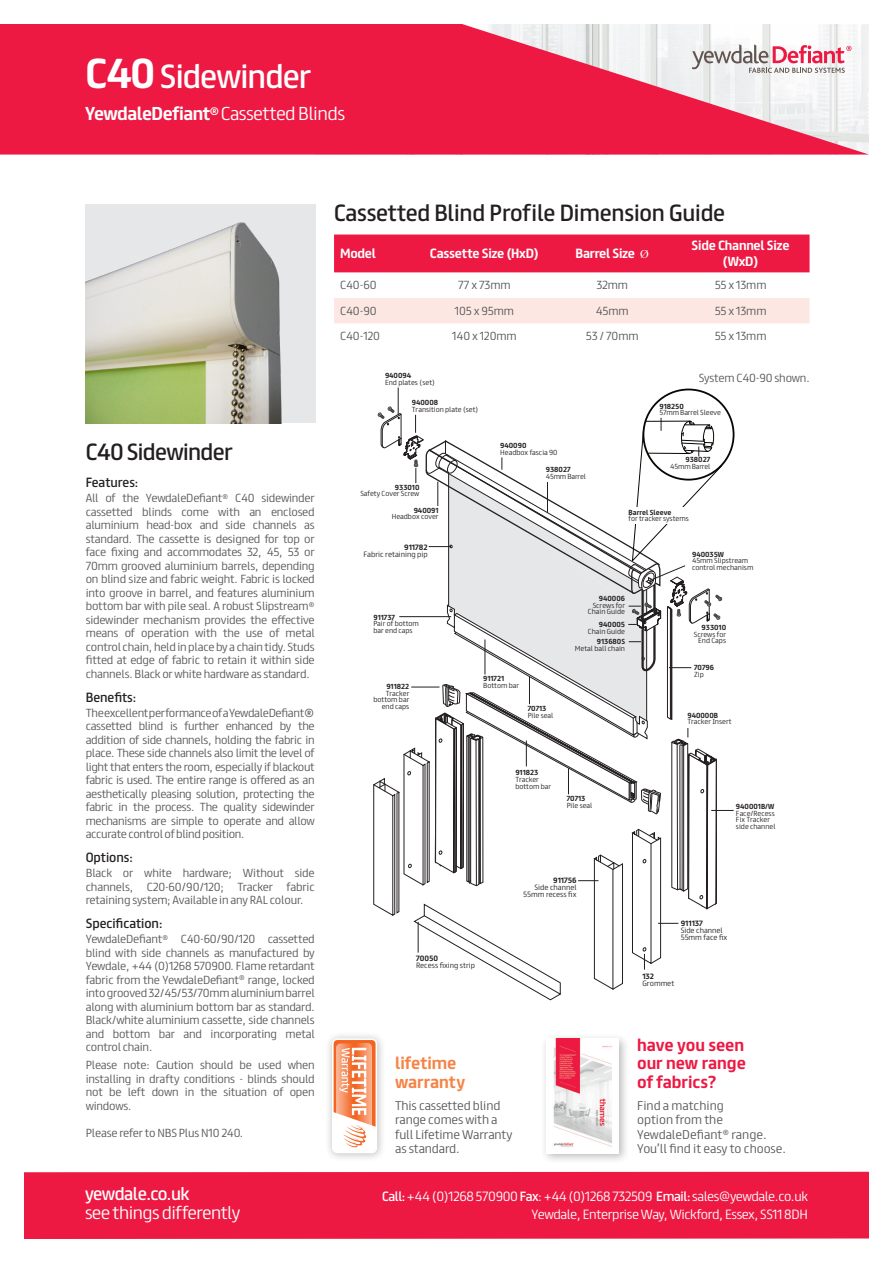
<style>
.page{position:relative;width:893px;height:1263px;background:#fff}
.page>*{position:absolute;margin:0;border:0;box-sizing:border-box;transform-origin:0 0}
.t1{font:30px "FS Truman";letter-spacing:-.03em;color:#fff}
.t2{font:21px "FS Truman";letter-spacing:-.01em;color:#231f20}
.t3{font:21px "FS Truman";letter-spacing:-.03em;color:#231f20}
.t4{font:300 16.8px "FS Truman";letter-spacing:-.03em;color:#fff}
.t5{font:300 16.2px "FS Truman";letter-spacing:-.03em;color:#fff}
.t6{font:16.2px "FS Truman";letter-spacing:-.03em;color:#fff}
.t7{font:700 15.45px/18.5px "FS Truman";color:#ed1943}
.t8{font:700 15.45px "FS Truman";color:#f58345}
.t9{font:300 12px "FS Truman";letter-spacing:-.03em;color:#fff}
.t10{font:700 12px/16.5px "FS Truman";letter-spacing:-.02em;color:#fff;text-align:center}
.t11{font:12px "FS Truman";letter-spacing:-.005em;color:#231f20}
.t12{font:300 11.4px/14.5px "FS Truman";letter-spacing:-.01em;color:#57585a}
.t13{font:300 10.5px/13.5px "FS Truman";letter-spacing:-.02em;color:#57585a;text-align:justify}
.t14{font:300 6.9px/6.9px "FS Truman";color:#231f20}
.t15{font:700 6.9px "FS Truman";color:#231f20}
.t16{font:300 6.6px/6.6px "FS Truman";color:#231f20}
.t17{font:700 6.6px "FS Truman";color:#231f20}
.t18{font:300 6.6px "FS Truman";letter-spacing:-.02em;color:#231f20}
.s1{font-weight:700;font-size:37.5px}
.s2{font-weight:700}
.s3{font-family:"Times New Roman";font-weight:400}
.s4{font-weight:400}
</style>
<div class="page">
<div style="left:334px;top:235px;width:475px;height:37px;background:#ed1943"></div>
<div style="left:334px;top:298px;width:475px;height:25px;background:#fde7e2"></div>
<svg style="left:0;top:24px;width:869px;height:131px;background:#ed4566"></svg>
<div style="left:24px;top:1172px;width:845px;height:67px;background:#ed1943"></div>
<svg style="left:692px;top:44px;width:159px;height:29px"></svg>
<div style="left:325px;top:1031px;width:61px;height:131px;background:#231f20;opacity:.3"></div>
<div style="left:332px;top:1038px;width:45px;height:115px;border:2px solid #fff;border-radius:5px"></div>
<svg style="left:333px;top:1043px;width:43px;height:109px"></svg>
<svg style="left:373px;top:387px;width:361px;height:614px"></svg>
<img style="left:85px;top:205px;width:230px;height:218px">
<div style="left:540px;top:1033px;width:90px;height:131px;background:#231f20;opacity:.3"></div>
<img style="left:546px;top:1038px;width:73px;height:115px">
<p class="t1" style="left:85px;top:50px;width:228px"><span class="s1">C40</span> Sidewinder</p>
<p class="t4" style="left:85px;top:99px;width:262px"><span class="s2">YewdaleDefiant</span><sup>®</sup> Cassetted Blinds</p>
<p class="t2" style="left:334px;top:194px;width:393px">Cassetted Blind Profile Dimension Guide</p>
<p class="t10" style="left:340px;top:244px;width:37px">Model</p>
<p class="t10" style="left:430px;top:244px;width:110px">Cassette Size (HxD)</p>
<p class="t10" style="left:576px;top:244px;width:75px">Barrel Size <span class="s3">Ø</span></p>
<p class="t10" style="left:692px;top:236px;width:99px">Side Channel Size (WxD)</p>
<p class="t13" style="left:340px;top:277px;width:38px">C40-60</p>
<p class="t13" style="left:458px;top:277px;width:54px">77 x 73mm</p>
<p class="t13" style="left:596px;top:277px;width:33px">32mm</p>
<p class="t13" style="left:715px;top:277px;width:53px">55 x 13mm</p>
<p class="t13" style="left:340px;top:303px;width:38px">C40-90</p>
<p class="t13" style="left:455px;top:303px;width:61px">105 x 95mm</p>
<p class="t13" style="left:596px;top:303px;width:34px">45mm</p>
<p class="t13" style="left:715px;top:303px;width:53px">55 x 13mm</p>
<p class="t13" style="left:340px;top:329px;width:42px">C40-120</p>
<p class="t13" style="left:452px;top:329px;width:66px">140 x 120mm</p>
<p class="t13" style="left:586px;top:329px;width:54px">53 / 70mm</p>
<p class="t13" style="left:715px;top:329px;width:53px">55 x 13mm</p>
<p class="t3" style="left:86px;top:433px;width:149px">C40 Sidewinder</p>
<p class="t11" style="left:86px;top:472px;width:54px">Features:</p>
<p class="t13" style="left:86px;top:491px;width:230px">All of the YewdaleDefiant<sup>®</sup> C40 sidewinder cassetted blinds come with an enclosed aluminium head-box and side channels as standard. The cassette is designed for top or face fixing and accommodates 32, 45, 53 or 70mm grooved aluminium barrels, depending on blind size and fabric weight. Fabric is locked into groove in barrel, and features aluminium bottom bar with pile seal. A robust Slipstream<sup>® </sup>sidewinder mechanism provides the effective means of operation with the use of metal control chain, held in place by a chain tidy. Studs fitted at edge of fabric to retain it within side channels. Black or white hardware as standard.</p>
<p class="t11" style="left:86px;top:687px;width:52px">Benefits:</p>
<p class="t13" style="left:86px;top:705px;width:230px">The excellent performance of a YewdaleDefiant® cassetted blind is further enhanced by the addition of side channels, holding the fabric in place. These side channels also limit the level of light that enters the room, especially if blackout fabric is used. The entire range is offered as an aesthetically pleasing solution, protecting the fabric in the process. The quality sidewinder mechanisms are simple to operate and allow accurate control of blind position.</p>
<p class="t11" style="left:86px;top:847px;width:49px">Options:</p>
<p class="t13" style="left:86px;top:866px;width:230px">Black or white hardware; Without side channels,</p>
<p class="t13" style="left:86px;top:879px;width:230px;text-indent:201px">fabric retaining system; Available in any RAL colour.</p>
<p class="t11" style="left:86px;top:913px;width:78px">Specification:</p>
<p class="t13" style="left:86px;top:932px;width:230px">YewdaleDefiant<sup>®</sup> C40-60/90/120 cassetted blind with side channels as manufactured by Yewdale, +44 (0)1268 570900. Flame retardant fabric from the YewdaleDefiant<sup>®</sup> range, locked into grooved 32/45/53/70mm aluminium barrel along with aluminium bottom bar as standard.<br>Black/white aluminium cassette, side channels and bottom bar and incorporating metal</p>
<p class="t13" style="left:86px;top:1040px;width:68px">control chain.</p>
<p class="t13" style="left:86px;top:1057px;width:230px">Please note: Caution should be used when installing in drafty conditions - blinds should not be left down in the situation of open windows.</p>
<p class="t13" style="left:86px;top:1125px;width:159px">Please refer to NBS Plus N10 240.</p>
<p class="t13" style="left:147px;top:879px;width:79px">C20-60/90/120;</p>
<p class="t13" style="left:237px;top:879px;width:37px">Tracker</p>
<p class="t6" style="left:85px;top:1179px;width:106px">yewdale.co.uk</p>
<p class="t5" style="left:85px;top:1198px;width:157px">see things differently</p>
<p class="t17" style="left:385px;top:370px;width:28px">940094</p>
<p class="t16" style="left:385px;top:378px;width:51px">End plates (set)</p>
<p class="t17" style="left:412px;top:397px;width:28px">940008</p>
<p class="t16" style="left:412px;top:405px;width:68px">Transition plate (set)</p>
<p class="t17" style="left:395px;top:481px;width:26px">933010</p>
<p class="t16" style="left:360px;top:490px;width:61px">Safety Cover Screw</p>
<p class="t17" style="left:414px;top:504px;width:26px">940091</p>
<p class="t16" style="left:392px;top:513px;width:48px">Headbox cover</p>
<p class="t15" style="left:404px;top:541px;width:25px">911782</p>
<p class="t14" style="left:363px;top:550px;width:66px">Fabric retaining pip</p>
<p class="t17" style="left:373px;top:611px;width:23px">911737</p>
<p class="t16" style="left:373px;top:620px;width:47px">Pair of bottom bar end caps</p>
<p class="t13" style="left:699px;top:370px;width:112px">System C40-90 shown.</p>
<p class="t17" style="left:500px;top:440px;width:28px">940090</p>
<p class="t16" style="left:500px;top:448px;width:59px">Headbox fascia 90</p>
<p class="t17" style="left:546px;top:464px;width:26px">938027</p>
<p class="t18" style="left:546px;top:471px;width:42px">45mm Barrel</p>
<p class="t17" style="left:659px;top:400px;width:26px">918250</p>
<p class="t16" style="left:659px;top:409px;width:63px">57mm Barrel Sleeve</p>
<p class="t17" style="left:685px;top:454px;width:26px">938027</p>
<p class="t18" style="left:670px;top:461px;width:42px">45mm Barrel</p>
<p class="t17" style="left:629px;top:506px;width:44px">Barrel Sleeve</p>
<p class="t16" style="left:629px;top:515px;width:62px">for tracker systems</p>
<p class="t17" style="left:692px;top:548px;width:33px">940035W</p>
<p class="t16" style="left:692px;top:557px;width:63px">45mm Slipstream control mechanism</p>
<p class="t17" style="left:599px;top:593px;width:28px">940006</p>
<p class="t16" style="left:588px;top:601px;width:39px;text-align:right">Screws for<br>Chain Guide</p>
<p class="t17" style="left:599px;top:619px;width:28px">940005</p>
<p class="t16" style="left:588px;top:627px;width:39px">Chain Guide</p>
<p class="t17" style="left:597px;top:636px;width:30px">913680S</p>
<p class="t16" style="left:575px;top:644px;width:52px">Metal ball chain</p>
<p class="t17" style="left:702px;top:622px;width:26px">933010</p>
<p class="t16" style="left:694px;top:630px;width:34px;text-align:right">Screws for<br>End Caps</p>
<p class="t17" style="left:386px;top:681px;width:25px">911822</p>
<p class="t16" style="left:373px;top:689px;width:37px;text-align:right">Tracker bottom bar end caps</p>
<p class="t17" style="left:483px;top:673px;width:23px">911721</p>
<p class="t16" style="left:483px;top:681px;width:38px">Bottom bar</p>
<p class="t17" style="left:528px;top:703px;width:20px">70713</p>
<p class="t16" style="left:528px;top:711px;width:27px">Pile seal</p>
<p class="t17" style="left:515px;top:767px;width:25px">911823</p>
<p class="t16" style="left:515px;top:775px;width:37px">Tracker bottom bar</p>
<p class="t17" style="left:567px;top:793px;width:20px">70713</p>
<p class="t16" style="left:567px;top:802px;width:27px">Pile seal</p>
<p class="t15" style="left:416px;top:953px;width:24px">70050</p>
<p class="t14" style="left:416px;top:961px;width:61px">Recess fixing strip</p>
<p class="t15" style="left:553px;top:874px;width:25px">911756</p>
<p class="t14" style="left:523px;top:883px;width:55px;text-align:right">Side channel<br>55mm recess fix</p>
<p class="t8" style="left:395px;top:1050px;width:63px">lifetime</p>
<p class="t8" style="left:395px;top:1068px;width:72px">warranty</p>
<p class="t12" style="left:395px;top:1097px;width:107px">This cassetted blind</p>
<p class="t12" style="left:395px;top:1111px;width:119px">range comes with a full Lifetime Warranty as standard.</p>
<p class="t17" style="left:694px;top:662px;width:21px">70796</p>
<p class="t16" style="left:694px;top:670px;width:11px">Zip</p>
<p class="t17" style="left:687px;top:709px;width:32px">940000B</p>
<p class="t16" style="left:687px;top:718px;width:46px">Tracker Insert</p>
<p class="t17" style="left:736px;top:801px;width:40px">940001B/W</p>
<p class="t16" style="left:736px;top:809px;width:41px">Face/Recess<br>Fix Tracker side channel</p>
<p class="t15" style="left:681px;top:918px;width:24px">911137</p>
<p class="t14" style="left:681px;top:926px;width:48px">Side channel<br>55mm face fix</p>
<p class="t15" style="left:642px;top:970px;width:13px">132</p>
<p class="t14" style="left:642px;top:979px;width:33px">Grommet</p>
<p class="t7" style="left:637px;top:1034px;width:110px">have you seen our new range of fabrics?</p>
<p class="t12" style="left:637px;top:1097px;width:88px">Find a matching</p>
<p class="t12" style="left:637px;top:1111px;width:150px">option from the<br>YewdaleDefiant<sup>®</sup> range.<br>You’ll find it easy to choose.</p>
<p class="t9" style="left:382px;top:1186px;width:427px"><span class="s4">Call:</span> +44 (0)1268 570900 <span class="s4">Fax</span>: +44 (0)1268 732509 <span class="s4">Email:</span> sales@yewdale.co.uk</p>
<p class="t9" style="left:532px;top:1204px;width:278px">Yewdale, Enterprise Way, Wickford, Essex, SS11 8DH</p>
</div>
